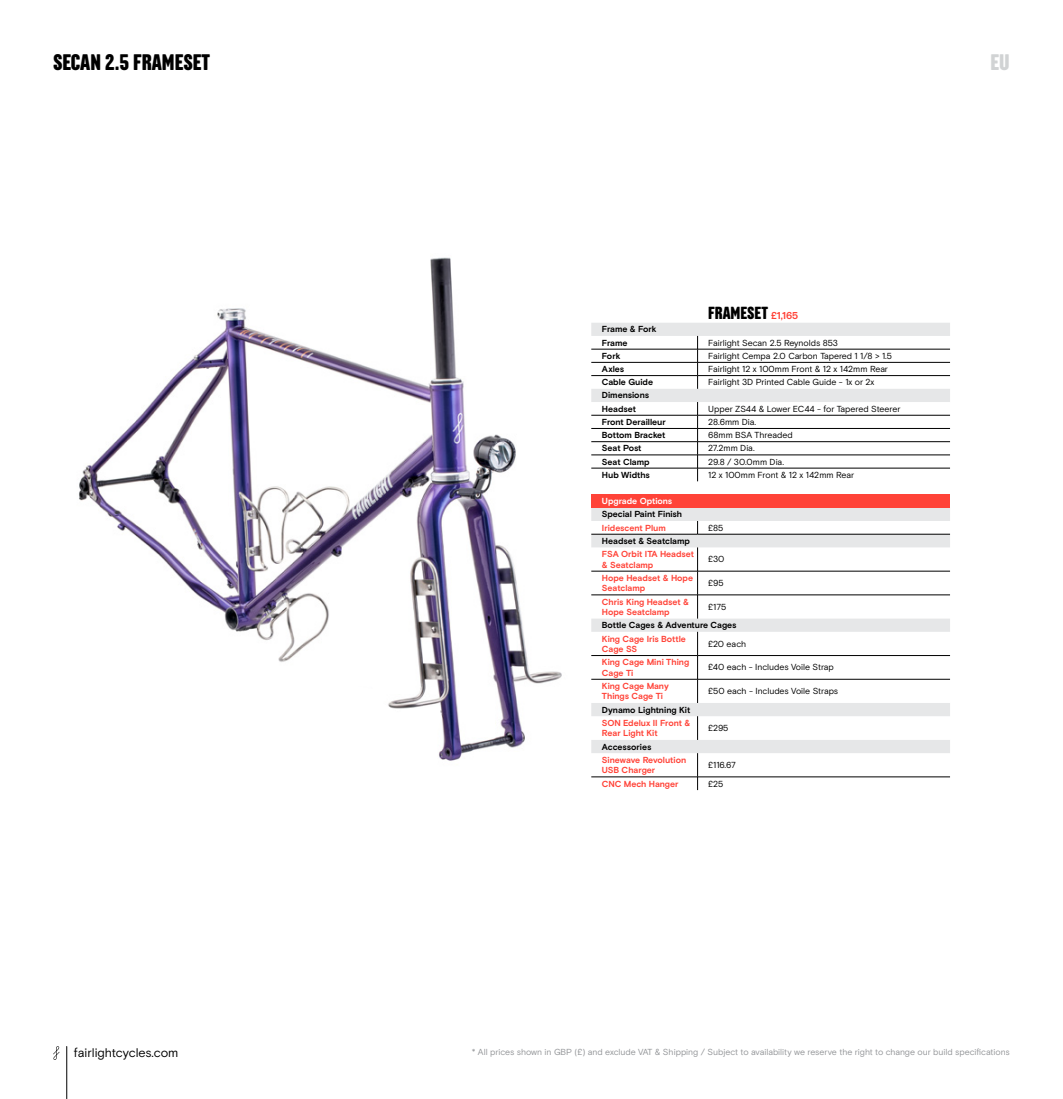
<style>
.page{position:relative;width:1063px;height:1099px;background:#fff}
.page>*{position:absolute;margin:0;border:0;box-sizing:border-box;transform-origin:0 0}
.t1{font:700 22.5px "Fairlight";color:#000}
.t2{font:700 22.5px "Fairlight";color:#d1d3d4}
.t3{font:700 17.5px "Fairlight";color:#000}
.t4{font:12.5px "Basis Grotesque";color:#000}
.t5{font:8.75px "Basis Grotesque";color:#000}
.t6{font:700 8.75px/10.5px "Basis Grotesque";letter-spacing:-.005em;color:#ff4338}
.t7{font:700 8.75px/13.2px "Basis Grotesque";letter-spacing:-.005em;color:#000}
.t8{font:8.75px "Basis Grotesque";letter-spacing:-.005em;color:#939598}
.t9{font:700 8.75px "Basis Grotesque";color:#fff}
.s1{font-family:"Basis Grotesque";font-size:10px;color:#ff4338}
</style>
<div class="page">
<svg style="left:53px;top:1046px;width:7px;height:13px"></svg>
<hr style="left:66px;top:1046px;width:1px;height:52px;background:#000">
<svg style="left:591px;top:323px;width:359px;height:430px"></svg>
<div style="left:591px;top:481px;width:359px;height:13px;background:#fff"></div>
<div style="left:591px;top:494px;width:359px;height:14px;background:#ff4338"></div>
<hr style="left:591px;top:349px;width:107px;height:1px;background:#000">
<hr style="left:698px;top:349px;width:252px;height:1px;background:#000">
<hr style="left:591px;top:362px;width:107px;height:1px;background:#000">
<hr style="left:698px;top:362px;width:252px;height:1px;background:#000">
<hr style="left:591px;top:375px;width:107px;height:1px;background:#000">
<hr style="left:698px;top:375px;width:252px;height:1px;background:#000">
<svg style="left:697px;top:336px;width:1px;height:53px"></svg>
<hr style="left:591px;top:415px;width:107px;height:1px;background:#000">
<hr style="left:698px;top:415px;width:252px;height:1px;background:#000">
<hr style="left:591px;top:428px;width:107px;height:1px;background:#000">
<hr style="left:698px;top:428px;width:252px;height:1px;background:#000">
<hr style="left:591px;top:441px;width:107px;height:1px;background:#000">
<hr style="left:698px;top:441px;width:252px;height:1px;background:#000">
<hr style="left:591px;top:454px;width:107px;height:1px;background:#000">
<hr style="left:698px;top:454px;width:252px;height:1px;background:#000">
<hr style="left:591px;top:468px;width:107px;height:1px;background:#000">
<hr style="left:698px;top:468px;width:252px;height:1px;background:#000">
<svg style="left:697px;top:402px;width:1px;height:79px"></svg>
<svg style="left:697px;top:521px;width:1px;height:13px"></svg>
<svg style="left:697px;top:547px;width:1px;height:71px"></svg>
<svg style="left:697px;top:631px;width:1px;height:72px"></svg>
<hr style="left:591px;top:534px;width:107px;height:1px;background:#000">
<hr style="left:698px;top:534px;width:252px;height:1px;background:#000">
<hr style="left:591px;top:571px;width:107px;height:1px;background:#000">
<hr style="left:698px;top:571px;width:252px;height:1px;background:#000">
<hr style="left:591px;top:594px;width:107px;height:1px;background:#000">
<hr style="left:698px;top:594px;width:252px;height:1px;background:#000">
<hr style="left:591px;top:655px;width:107px;height:1px;background:#000">
<hr style="left:698px;top:655px;width:252px;height:1px;background:#000">
<hr style="left:591px;top:679px;width:107px;height:1px;background:#000">
<hr style="left:698px;top:679px;width:252px;height:1px;background:#000">
<hr style="left:591px;top:776px;width:107px;height:1px;background:#000">
<hr style="left:698px;top:776px;width:252px;height:1px;background:#000">
<svg style="left:697px;top:716px;width:1px;height:24px"></svg>
<svg style="left:697px;top:753px;width:1px;height:37px"></svg>
<img style="left:79px;top:257px;width:483px;height:504px">
<h1 class="t1" style="left:53px;top:54px;width:158px">SECAN 2.5 FRAMESET</h1>
<h3 class="t4" style="left:74px;top:1045px;width:106px">fairlightcycles.com</h3>
<h1 class="t2" style="left:990px;top:54px;width:21px">EU</h1>
<p class="t7" style="left:602px;top:322px;width:56px">Frame &amp; Fork<br>Frame</p>
<h2 class="t3" style="left:708px;top:307px;width:92px">FRAMESET <span class="s1">£1,165</span></h2>
<p class="t5" style="left:708px;top:337px;width:131px">Fairlight Secan 2.5 Reynolds 853</p>
<p class="t7" style="left:602px;top:349px;width:20px">Fork</p>
<p class="t5" style="left:708px;top:350px;width:185px">Fairlight Cempa 2.0 Carbon Tapered 1 1/8 &gt; 1.5</p>
<p class="t7" style="left:602px;top:362px;width:24px">Axles</p>
<p class="t5" style="left:708px;top:364px;width:181px">Fairlight 12 x 100mm Front &amp; 12 x 142mm Rear</p>
<p class="t7" style="left:602px;top:375px;width:53px">Cable Guide</p>
<p class="t5" style="left:708px;top:377px;width:168px">Fairlight 3D Printed Cable Guide - 1x or 2x</p>
<p class="t7" style="left:602px;top:389px;width:49px">Dimensions<br>Headset</p>
<p class="t5" style="left:708px;top:403px;width:194px">Upper ZS44 &amp; Lower EC44 - for Tapered Steerer</p>
<p class="t7" style="left:602px;top:415px;width:65px">Front Derailleur</p>
<p class="t5" style="left:708px;top:417px;width:49px">28.6mm Dia.</p>
<p class="t7" style="left:602px;top:428px;width:65px">Bottom Bracket</p>
<p class="t5" style="left:708px;top:430px;width:86px">68mm BSA Threaded</p>
<p class="t7" style="left:602px;top:441px;width:41px">Seat Post</p>
<p class="t5" style="left:708px;top:443px;width:48px">27.2mm Dia.</p>
<p class="t7" style="left:602px;top:455px;width:49px">Seat Clamp</p>
<p class="t5" style="left:708px;top:456px;width:77px">29.8 / 30.0mm Dia.</p>
<p class="t7" style="left:602px;top:468px;width:49px">Hub Widths</p>
<p class="t5" style="left:708px;top:469px;width:147px">12 x 100mm Front &amp; 12 x 142mm Rear</p>
<p class="t9" style="left:602px;top:496px;width:72px">Upgrade Options</p>
<p class="t7" style="left:602px;top:507px;width:82px">Special Paint Finish</p>
<p class="t6" style="left:602px;top:522px;width:65px">Iridescent Plum</p>
<p class="t5" style="left:708px;top:522px;width:17px">£85</p>
<p class="t7" style="left:602px;top:534px;width:89px">Headset &amp; Seatclamp</p>
<p class="t6" style="left:602px;top:548px;width:94px">FSA Orbit ITA Headset &amp; Seatclamp</p>
<p class="t5" style="left:708px;top:554px;width:18px">£30</p>
<p class="t6" style="left:602px;top:572px;width:93px">Hope Headset &amp; Hope<br>Seatclamp</p>
<p class="t5" style="left:708px;top:578px;width:17px">£95</p>
<p class="t6" style="left:602px;top:596px;width:89px">Chris King Headset &amp;<br>Hope Seatclamp</p>
<p class="t5" style="left:708px;top:601px;width:20px">£175</p>
<p class="t7" style="left:602px;top:618px;width:136px">Bottle Cages &amp; Adventure Cages</p>
<p class="t6" style="left:602px;top:633px;width:86px">King Cage Iris Bottle<br>Cage SS</p>
<p class="t5" style="left:708px;top:638px;width:39px">£20 each</p>
<p class="t6" style="left:602px;top:657px;width:89px">King Cage Mini Thing<br>Cage Ti</p>
<p class="t5" style="left:708px;top:662px;width:127px">£40 each - Includes Voile Strap</p>
<p class="t6" style="left:602px;top:680px;width:68px">King Cage Many<br>Things Cage Ti</p>
<p class="t5" style="left:708px;top:686px;width:131px">£50 each - Includes Voile Straps</p>
<p class="t7" style="left:602px;top:703px;width:90px">Dynamo Lightning Kit</p>
<p class="t6" style="left:602px;top:717px;width:90px">SON Edelux II Front &amp;<br>Rear Light Kit</p>
<p class="t5" style="left:708px;top:723px;width:22px">£295</p>
<p class="t7" style="left:602px;top:739px;width:51px">Accessories</p>
<p class="t6" style="left:602px;top:754px;width:86px">Sinewave Revolution<br>USB Charger</p>
<p class="t5" style="left:708px;top:760px;width:29px">£116.67</p>
<p class="t6" style="left:602px;top:778px;width:78px">CNC Mech Hanger</p>
<p class="t5" style="left:708px;top:778px;width:17px">£25</p>
<p class="t8" style="left:472px;top:1046px;width:540px">* All prices shown in GBP (£) and exclude VAT &amp; Shipping / Subject to availability we reserve the right to change our build specifications</p>
</div>
